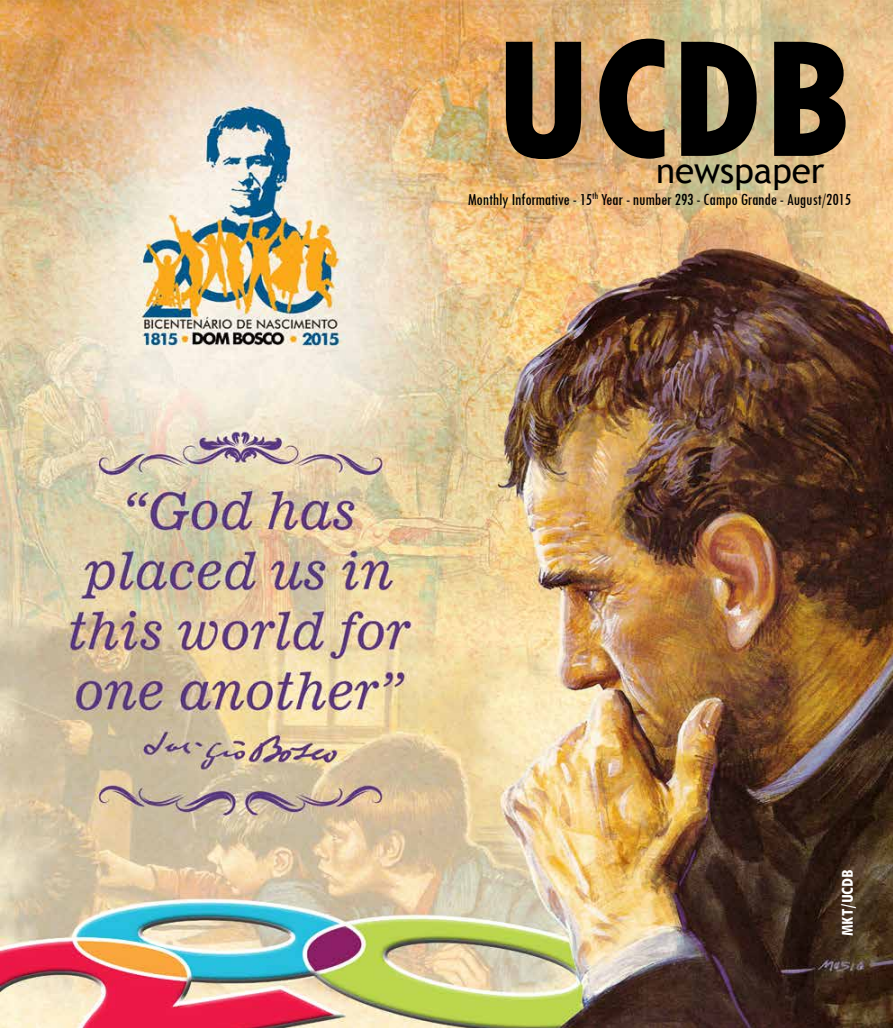
<style>
.page{position:relative;width:893px;height:1028px;background:#fff}
.page>*{position:absolute;margin:0;border:0;box-sizing:border-box;transform-origin:0 0}
.t1{font:800 condensed 175px "Tw Cen";color:#000}
.t2{font:35px "Trebuchet MS";color:#000}
.t3{font:condensed 17.5px "Tw Cen";letter-spacing:-.01em;color:#000}
.t4{font:700 condensed 17.5px "Tw Cen";color:#fff}
</style>
<div class="page">
<img style="left:0;top:0;width:893px;height:1028px">
<h1 class="t1" style="left:494px;top:-4px;width:358px">UCDB</h1>
<h2 class="t2" style="left:656px;top:149px;width:170px">newspaper</h2>
<p class="t3" style="left:468px;top:188px;width:385px">Monthly Informative - 15<sup>th</sup> Year - number 293 - Campo Grande - August/2015</p>
<p class="t4" style="left:837px;top:936px;width:68px;rotate:-90deg">MKT/UCDB</p>
</div>
